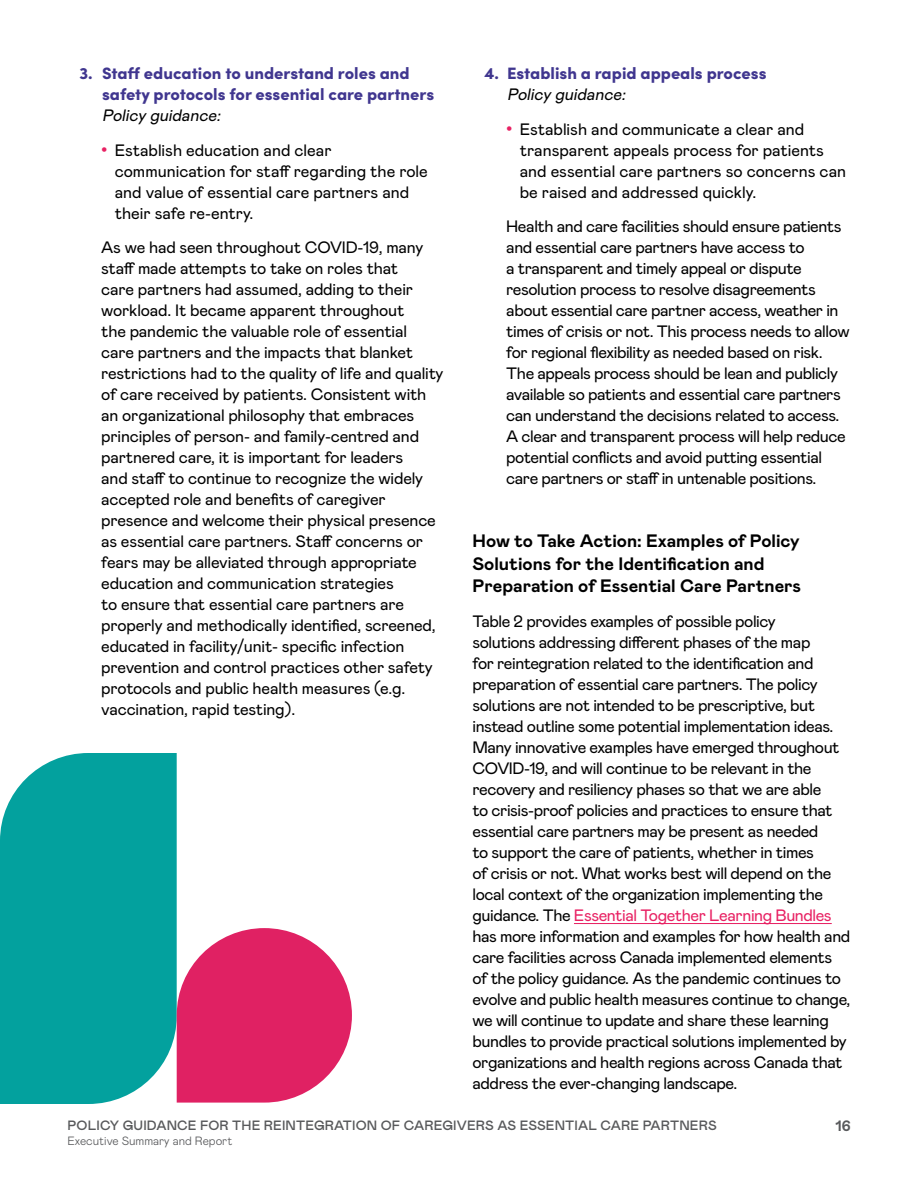
<style>
.page{position:relative;width:918px;height:1188px;background:#fff}
.page>*{position:absolute;margin:0;border:0;box-sizing:border-box;transform-origin:0 0}
.t1{font:700 18px/22.5px "Mabry Pro";color:#000}
.Body_Indented{font:16.5px/21px "Mabry Pro";letter-spacing:-.015em;color:#000}
.Body{font:16.5px/21px "Mabry Pro";letter-spacing:-.025em;color:#000}
.List_-_bullets_-_lev{font:16.5px/21px "Mabry Pro";color:#000}
.List_-_numbered_-_le{font:900 16.5px/21px "Sofia Pro";color:#40368f}
.t2{font:700 15px "Mabry Pro";color:#58595b}
.t3{font:500 13.5px "Mabry Pro";letter-spacing:.01em;color:#58595b}
.t4{font:300 12px "Mabry Pro";color:#58595b}
.s1{font-family:"Mabry Pro";font-weight:400;font-style:italic;color:#000}
.s2{font-family:"Arial";font-size:18px;color:#e82163}
.s3{color:#e82163}
</style>
<div class="page">
<div style="left:0;top:753px;width:177px;height:351px;background:#03a19e"></div>
<svg style="left:177px;top:928px;width:175px;height:175px;background:#e4437b"></svg>
<hr style="left:574px;top:923px;width:258px;height:1px;background:#e82163">
<p class="List_-_numbered_-_le" style="left:102px;top:62px;width:334px;text-indent:-22px">3. Staff education to understand roles and safety protocols for essential care partners<br><span class="s1">Policy guidance:</span></p>
<p class="List_-_bullets_-_lev" style="left:115px;top:139px;width:315px;text-indent:-14px"><span class="s2">•</span> Establish education and clear communication for staff regarding the role and value of essential care partners and their safe re-entry.</p>
<p class="Body_Indented" style="left:101px;top:236px;width:344px">As we had seen throughout COVID-19, many staff made attempts to take on roles that<br>care partners had assumed, adding to their workload. It became apparent throughout<br>the pandemic the valuable role of essential care partners and the impacts that blanket restrictions had to the quality of life and quality of care received by patients. Consistent with an organizational philosophy that embraces principles of person- and family-centred and partnered care, it is important for leaders<br>and staff to continue to recognize the widely accepted role and benefits of caregiver presence and welcome their physical presence as essential care partners. Staff concerns or fears may be alleviated through appropriate education and communication strategies<br>to ensure that essential care partners are properly and methodically identified, screened, educated in facility/unit- specific infection prevention and control practices other safety protocols and public health measures (e.g. vaccination, rapid testing).</p>
<p class="List_-_numbered_-_le" style="left:507px;top:62px;width:261px;text-indent:-22px">4. Establish a rapid appeals process<br><span class="s1">Policy guidance:</span></p>
<p class="List_-_bullets_-_lev" style="left:520px;top:118px;width:328px;text-indent:-14px"><span class="s2">•</span> Establish and communicate a clear and transparent appeals process for patients and essential care partners so concerns can be raised and addressed quickly.</p>
<p class="Body_Indented" style="left:506px;top:215px;width:345px">Health and care facilities should ensure patients and essential care partners have access to<br>a transparent and timely appeal or dispute resolution process to resolve disagreements about essential care partner access, weather in times of crisis or not. This process needs to allow for regional flexibility as needed based on risk.<br>The appeals process should be lean and publicly available so patients and essential care partners can understand the decisions related to access.<br>A clear and transparent process will help reduce potential conflicts and avoid putting essential care partners or staff in untenable positions.</p>
<h3 class="t1" style="left:472px;top:529px;width:330px">How to Take Action: Examples of Policy<br>Solutions for the Identification and<br>Preparation of Essential Care Partners</h3>
<p class="Body" style="left:472px;top:610px;width:379px">Table 2 provides examples of possible policy<br>solutions addressing different phases of the map<br>for reintegration related to the identification and preparation of essential care partners. The policy solutions are not intended to be prescriptive, but instead outline some potential implementation ideas.<br>Many innovative examples have emerged throughout COVID-19, and will continue to be relevant in the recovery and resiliency phases so that we are able<br>to crisis-proof policies and practices to ensure that essential care partners may be present as needed<br>to support the care of patients, whether in times<br>of crisis or not. What works best will depend on the local context of the organization implementing the guidance. The <span class="s3">Essential Together Learning Bundles </span>has more information and examples for how health and care facilities across Canada implemented elements of the policy guidance. As the pandemic continues to evolve and public health measures continue to change, we will continue to update and share these learning bundles to provide practical solutions implemented by organizations and health regions across Canada that address the ever-changing landscape.</p>
<p class="t3" style="left:68px;top:1116px;width:651px">POLICY GUIDANCE FOR THE REINTEGRATION OF CAREGIVERS AS ESSENTIAL CARE PARTNERS</p>
<p class="t4" style="left:68px;top:1132px;width:166px">Executive Summary and Report</p>
<p class="t2" style="left:835px;top:1115px;width:17px">16</p>
</div>
